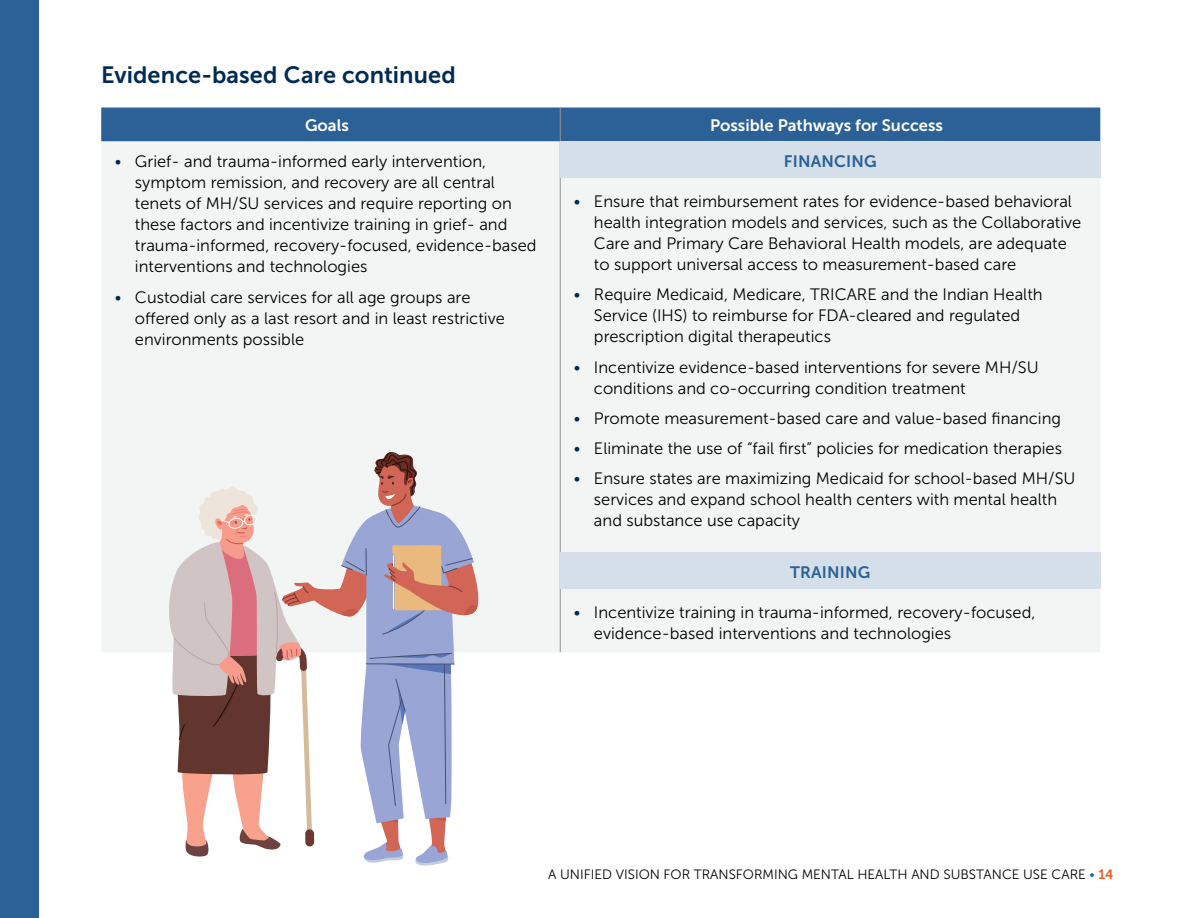
<style>
.page{position:relative;width:1188px;height:918px;background:#fff}
.page>*{position:absolute;margin:0;border:0;box-sizing:border-box;transform-origin:0 0}
.t1{font:23.55px "Museo Sans 700";letter-spacing:.005em;color:#002b54}
.t2{font:16.5px/21px "Museo Sans 300";color:#000}
.t3{font:16.5px "Museo Sans 700";color:#fff}
.t4{font:16.5px "Museo Sans 700";letter-spacing:.01em;color:#2b6196}
.t5{font:13.5px "Museo Sans 300";color:#000}
.s1{color:#002b54}
.s2{color:#2b6196}
.s3{font-family:"Museo Sans 700";color:#f25921}
</style>
<div class="page">
<div style="left:0;top:0;width:39px;height:918px;background:#2b6196"></div>
<div style="left:101px;top:108px;width:999px;height:34px;background:#2b6196"></div>
<div style="left:102px;top:142px;width:998px;height:510px;background:#f3f4f4"></div>
<hr style="left:560px;top:108px;width:1px;height:34px;background:#939598">
<hr style="left:560px;top:142px;width:1px;height:510px;background:#939598">
<div style="left:560px;top:142px;width:540px;height:36px;background:#d5dfea"></div>
<div style="left:560px;top:552px;width:540px;height:37px;background:#d5dfea"></div>
<svg style="left:166px;top:451px;width:314px;height:415px"></svg>
<h1 class="t1" style="left:101px;top:62px;width:356px">Evidence-based Care continued</h1>
<p class="t3" style="left:305px;top:116px;width:45px">Goals</p>
<p class="t3" style="left:710px;top:116px;width:235px">Possible Pathways for Success</p>
<p class="t2" style="left:135px;top:151px;width:403px;text-indent:-20px"><span class="s1">•</span> Grief- and trauma-informed early intervention, symptom remission, and recovery are all central tenets of MH/SU services and require reporting on these factors and incentivize training in grief- and trauma-informed, recovery-focused, evidence-based interventions and technologies</p>
<p class="t2" style="left:135px;top:287px;width:371px;text-indent:-20px"><span class="s1">•</span> Custodial care services for all age groups are offered only as a last resort and in least restrictive environments possible</p>
<p class="t4" style="left:784px;top:153px;width:94px">FINANCING</p>
<p class="t2" style="left:594px;top:191px;width:489px;text-indent:-20px"><span class="s1">•</span> Ensure that reimbursement rates for evidence-based behavioral health integration models and services, such as the Collaborative Care and Primary Care Behavioral Health models, are adequate to support universal access to measurement-based care</p>
<p class="t2" style="left:594px;top:284px;width:450px;text-indent:-20px"><span class="s1">•</span> Require Medicaid, Medicare, TRICARE and the Indian Health<br>Service (IHS) to reimburse for FDA-cleared and regulated prescription digital therapeutics</p>
<p class="t2" style="left:594px;top:357px;width:446px;text-indent:-20px"><span class="s1">•</span> Incentivize evidence-based interventions for severe MH/SU conditions and co-occurring condition treatment</p>
<p class="t2" style="left:574px;top:408px;width:489px"><span class="s1">•</span> Promote measurement-based care and value-based financing</p>
<p class="t2" style="left:574px;top:438px;width:490px"><span class="s1">•</span> Eliminate the use of “fail first” policies for medication therapies</p>
<p class="t2" style="left:594px;top:468px;width:483px;text-indent:-20px"><span class="s1">•</span> Ensure states are maximizing Medicaid for school-based MH/SU services and expand school health centers with mental health and substance use capacity</p>
<p class="t4" style="left:790px;top:563px;width:82px">TRAINING</p>
<p class="t2" style="left:594px;top:602px;width:443px;text-indent:-20px"><span class="s1">•</span> Incentivize training in trauma-informed, recovery-focused, evidence-based interventions and technologies</p>
<p class="t5" style="left:548px;top:867px;width:567px">A UNIFIED VISION FOR TRANSFORMING MENTAL HEALTH AND SUBSTANCE USE CARE <span class="s2">•</span> <span class="s3">14</span></p>
</div>
